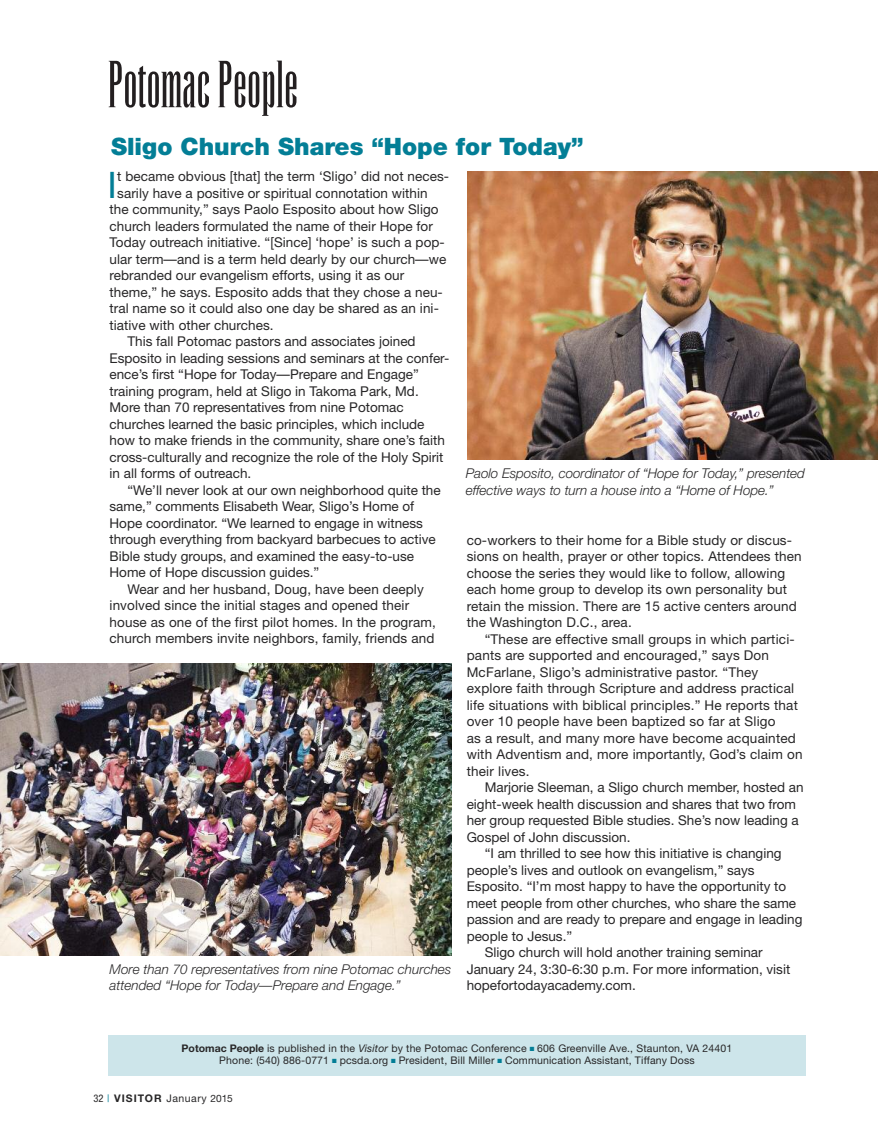
<style>
.page{position:relative;width:878px;height:1148px;background:#fff}
.page>*{position:absolute;margin:0;border:0;box-sizing:border-box;transform-origin:0 0}
.t1{font:36.6px "Helvetica Neue";color:#037e96}
.t2{font:900 24px "Helvetica Neue";color:#037e96}
.t3{font:13.5px/16.5px "Helvetica Neue";letter-spacing:.005em;color:#272627}
.t4{font:italic 300 13.5px/16.5px "Helvetica Neue";letter-spacing:-.005em;color:#272627}
.t5{font:10.5px/12px "Helvetica Neue";letter-spacing:.015em;color:#272627;text-align:center}
.t6{font:700 10.5px "Helvetica Neue";letter-spacing:.1em;color:#272627}
.s1{font-weight:700}
.s2{font-style:italic}
.s3{color:#037e96}
.s4{font-weight:400;font-stretch:condensed}
.s5{font-weight:400;font-stretch:condensed;color:#037e96}
.s6{font-weight:400}
.s7{font-weight:400;font-size:10.2px}
</style>
<div class="page">
<div style="left:108px;top:1035px;width:697px;height:41px;background:#cde5ea"></div>
<svg style="left:109px;top:61px;width:100px;height:47px"></svg>
<svg style="left:218px;top:61px;width:78px;height:55px"></svg>
<img style="left:0;top:663px;width:452px;height:292px">
<img style="left:467px;top:172px;width:411px;height:287px">
<h2 class="t2" style="left:111px;top:138px;width:474px">Sligo Church Shares “Hope for Today”</h2>
<h1 class="t1" style="left:108px;top:172px;width:11px">I</h1>
<p class="t3" style="left:117px;top:169px;width:333px">t became obvious [that] the term ‘Sligo’ did not neces-</p>
<p class="t3" style="left:117px;top:186px;width:312px">sarily have a positive or spiritual connotation within</p>
<p class="t3" style="left:109px;top:202px;width:330px">the community,” says Paolo Esposito about how Sligo</p>
<p class="t3" style="left:109px;top:219px;width:325px">church leaders formulated the name of their Hope for</p>
<p class="t3" style="left:109px;top:235px;width:337px">Today outreach initiative. “[Since] ‘hope’ is such a pop-</p>
<p class="t3" style="left:109px;top:252px;width:338px">ular term—and is a term held dearly by our church—we</p>
<p class="t3" style="left:109px;top:268px;width:296px">rebranded our evangelism efforts, using it as our</p>
<p class="t3" style="left:109px;top:285px;width:335px">theme,” he says. Esposito adds that they chose a neu-</p>
<p class="t3" style="left:109px;top:301px;width:331px">tral name so it could also one day be shared as an ini-</p>
<p class="t3" style="left:109px;top:318px;width:165px">tiative with other churches.</p>
<p class="t3" style="left:127px;top:334px;width:289px">This fall Potomac pastors and associates joined</p>
<p class="t3" style="left:109px;top:351px;width:341px">Esposito in leading sessions and seminars at the confer-</p>
<p class="t3" style="left:110px;top:367px;width:311px">ence’s first “Hope for Today—Prepare and Engage”</p>
<p class="t3" style="left:110px;top:384px;width:311px">training program, held at Sligo in Takoma Park, Md.</p>
<p class="t3" style="left:110px;top:400px;width:296px">More than 70 representatives from nine Potomac</p>
<p class="t3" style="left:110px;top:417px;width:316px">churches learned the basic principles, which include</p>
<p class="t3" style="left:110px;top:433px;width:337px">how to make friends in the community, share one’s faith</p>
<p class="t3" style="left:110px;top:450px;width:335px">cross-culturally and recognize the role of the Holy Spirit</p>
<p class="t3" style="left:110px;top:466px;width:143px">in all forms of outreach.</p>
<p class="t3" style="left:128px;top:483px;width:314px">“We’ll never look at our own neighborhood quite the</p>
<p class="t3" style="left:110px;top:499px;width:306px">same,” comments Elisabeth Wear, Sligo’s Home of</p>
<p class="t3" style="left:110px;top:516px;width:315px">Hope coordinator. “We learned to engage in witness</p>
<p class="t3" style="left:110px;top:532px;width:328px">through everything from backyard barbecues to active</p>
<p class="t3" style="left:110px;top:549px;width:306px">Bible study groups, and examined the easy-to-use</p>
<p class="t3" style="left:110px;top:565px;width:211px">Home of Hope discussion guides.”</p>
<p class="t3" style="left:128px;top:582px;width:298px">Wear and her husband, Doug, have been deeply</p>
<p class="t3" style="left:110px;top:598px;width:301px">involved since the initial stages and opened their</p>
<p class="t3" style="left:110px;top:615px;width:328px">house as one of the first pilot homes. In the program,</p>
<p class="t3" style="left:110px;top:631px;width:326px">church members invite neighbors, family, friends and</p>
<p class="t4" style="left:465px;top:466px;width:341px">Paolo Esposito, coordinator of “Hope for Today,” presented effective ways to turn a house into a “Home of Hope.”</p>
<p class="t3" style="left:466px;top:533px;width:336px">co-workers to their home for a Bible study or discus&shy;sions on health, prayer or other topics. Attendees then choose the series they would like to follow, allowing each home group to develop its own personality but retain the mission. There are 15 active centers around the Washington D.C., area.</p>
<p class="t3" style="left:466px;top:632px;width:337px;text-indent:18px">“These are effective small groups in which partici&shy;pants are supported and encouraged,” says Don McFarlane, Sligo’s administrative pastor. “They explore faith through Scripture and address practical life situations with biblical principles.” He reports that over 10 people have been baptized so far at Sligo<br>as a result, and many more have become acquainted with Adventism and, more importantly, God’s claim on their lives.</p>
<p class="t3" style="left:484px;top:780px;width:320px">Marjorie Sleeman, a Sligo church member, hosted an</p>
<p class="t3" style="left:466px;top:797px;width:331px">eight-week health discussion and shares that two from</p>
<p class="t3" style="left:466px;top:813px;width:334px">her group requested Bible studies. She’s now leading a</p>
<p class="t3" style="left:466px;top:830px;width:165px">Gospel of John discussion.</p>
<p class="t3" style="left:484px;top:846px;width:298px">“I am thrilled to see how this initiative is changing</p>
<p class="t3" style="left:466px;top:863px;width:289px">people’s lives and outlook on evangelism,” says</p>
<p class="t3" style="left:466px;top:879px;width:321px">Esposito. “I’m most happy to have the opportunity to</p>
<p class="t3" style="left:466px;top:896px;width:331px">meet people from other churches, who share the same</p>
<p class="t3" style="left:466px;top:912px;width:337px">passion and are ready to prepare and engage in leading</p>
<p class="t3" style="left:466px;top:929px;width:107px">people to Jesus.”</p>
<p class="t3" style="left:484px;top:945px;width:279px">Sligo church will hold another training seminar</p>
<p class="t3" style="left:466px;top:962px;width:325px">January 24, 3:30-6:30 p.m. For more information, visit</p>
<p class="t3" style="left:466px;top:978px;width:170px">hopefortodayacademy.com.</p>
<p class="t4" style="left:109px;top:962px;width:343px">More than 70 representatives from nine Potomac churches attended “Hope for Today—Prepare and Engage.”</p>
<p class="t5" style="left:182px;top:1043px;width:552px"><span class="s1">Potomac People</span> is published in the <span class="s2">Visitor</span> by the Potomac Conference <span class="s3">■</span> 606 Greenville Ave., Staunton, VA 24401<br>Phone: (540) 886-0771 <span class="s3">■</span> pcsda.org <span class="s3">■</span> President, Bill Miller <span class="s3">■</span> Communication Assistant, Tiffany Doss</p>
<p class="t6" style="left:93px;top:1094px;width:141px"><span class="s4">32</span> <span class="s5">|</span> VISITOR <span class="s6">January</span> <span class="s7">2015</span></p>
</div>
